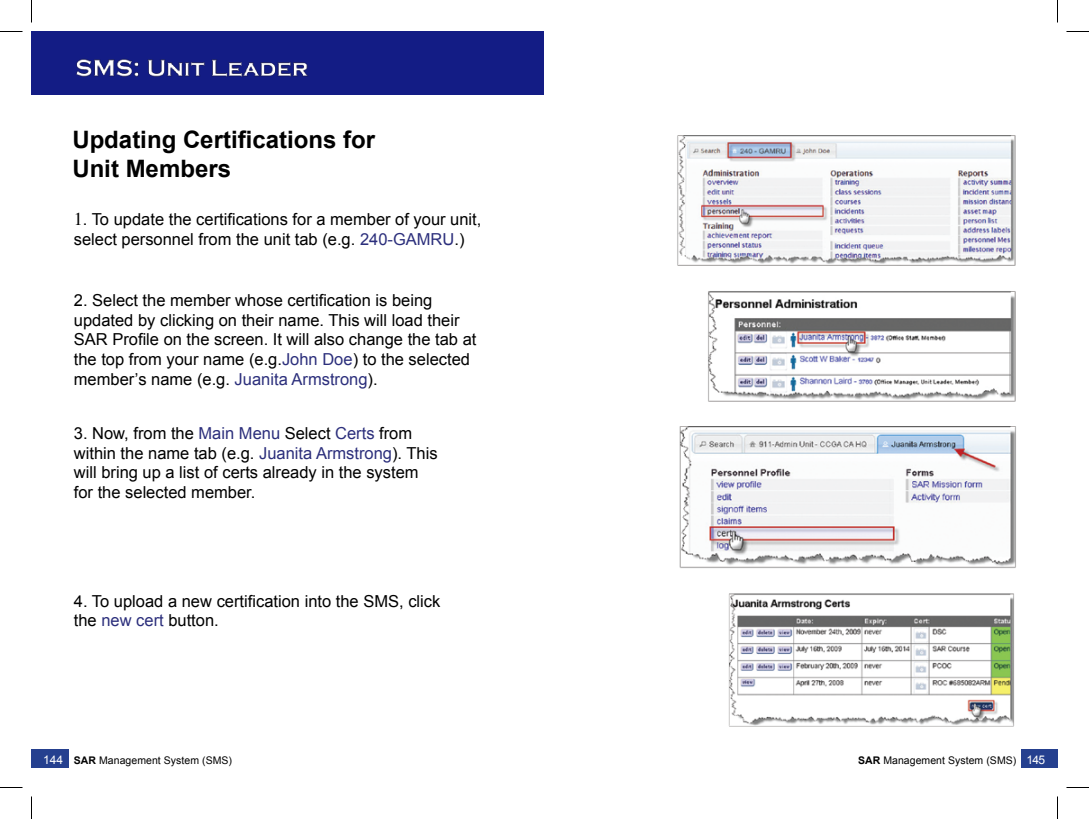
<style>
.page{position:relative;width:1089px;height:819px;background:#fff}
.page>*{position:absolute;margin:0;border:0;box-sizing:border-box;transform-origin:0 0}
.t1{font:700 24px/28.8px "Arial";color:#000}
.t2{font:16.5px/19.8px "Arial";color:#000}
.t3{font:10.5px "Arial";letter-spacing:.005em;color:#000}
.s1{font-family:"Times";font-size:18px}
.s2{color:#2c2f7c}
.s3{font-size:12px;color:#fff}
.s4{font-weight:700}
</style>
<div class="page">
<div style="left:1021px;top:749px;width:37px;height:19px;background:#25408f"></div>
<div style="left:32px;top:32px;width:512px;height:63px;background:#131c85"></div>
<img style="left:31px;top:37px;width:985px;height:731px">
<svg style="left:0;top:31px;width:22px;height:1px"></svg>
<svg style="left:1066px;top:31px;width:23px;height:1px"></svg>
<svg style="left:0;top:787px;width:22px;height:1px"></svg>
<svg style="left:1066px;top:787px;width:23px;height:1px"></svg>
<svg style="left:31px;top:0;width:1px;height:22px"></svg>
<svg style="left:31px;top:796px;width:1px;height:23px"></svg>
<svg style="left:1057px;top:0;width:1px;height:22px"></svg>
<svg style="left:1057px;top:796px;width:1px;height:23px"></svg>
<h1 class="t1" style="left:72px;top:126px;width:304px">Updating Certifications for<br>Unit Members</h1>
<p class="t2" style="left:74px;top:210px;width:409px"><span class="s1">1</span>. To update the certifications for a member of your unit, select personnel from the unit tab (e.g. <span class="s2">240-GAMRU</span>.)</p>
<p class="t2" style="left:74px;top:290px;width:404px">2. Select the member whose certification is being updated by clicking on their name. This will load their SAR Profile on the screen. It will also change the tab at the top from your name (e.g.<span class="s2">John Doe</span>) to the selected member’s name (e.g. <span class="s2">Juanita Armstrong</span>).</p>
<p class="t2" style="left:74px;top:423px;width:365px">3. Now, from the <span class="s2">Main Menu</span> Select <span class="s2">Certs</span> from within the name tab (e.g. <span class="s2">Juanita Armstrong</span>). This will bring up a list of certs already in the system for the selected member.</p>
<p class="t2" style="left:74px;top:591px;width:368px">4. To upload a new certification into the SMS, click the <span class="s2">new cert</span> button.</p>
<p class="t3" style="left:43px;top:754px;width:190px"><span class="s3">144</span> <span class="s4">SAR</span> Management System (SMS)</p>
<p class="t3" style="left:858px;top:754px;width:189px"><span class="s4">SAR</span> Management System (SMS) <span class="s3">145</span></p>
</div>
